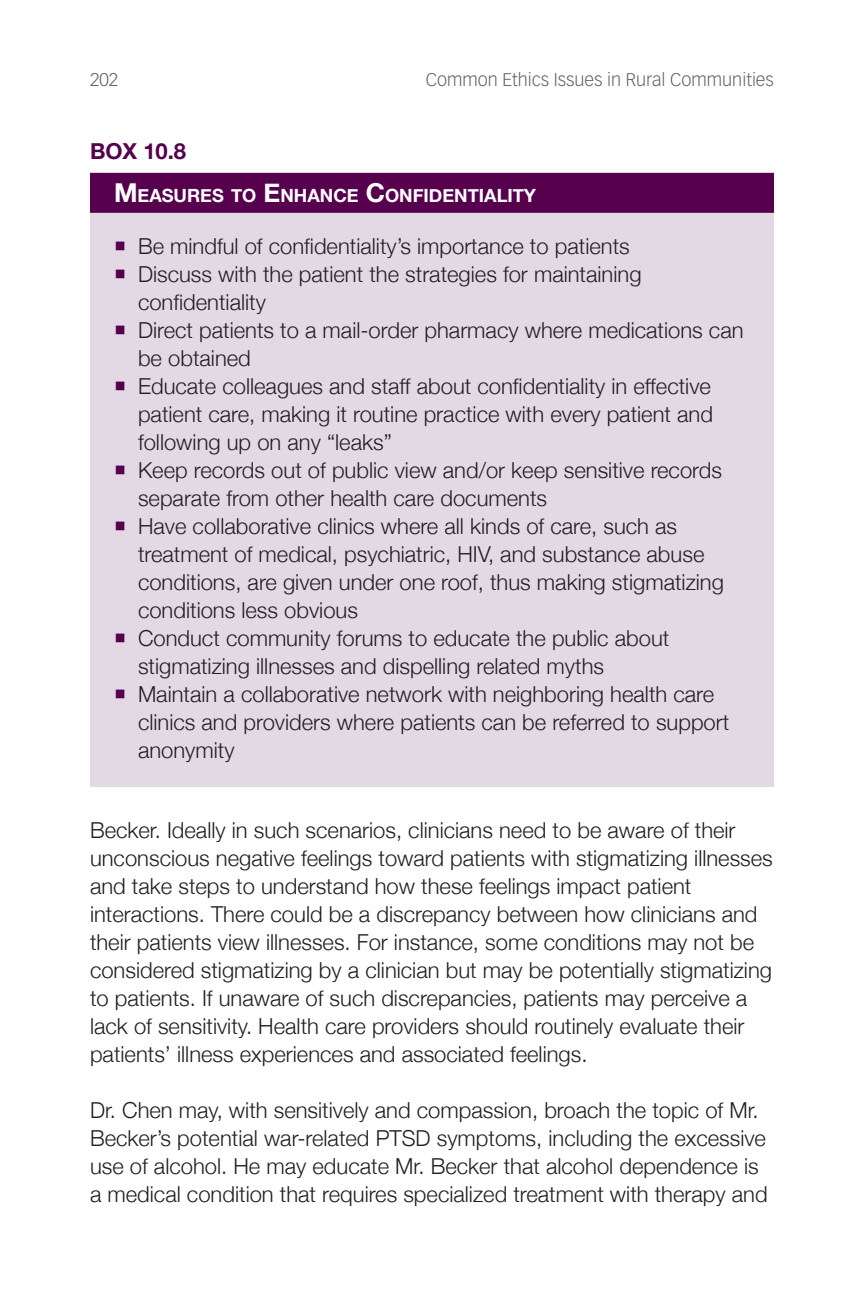
<style>
.page{position:relative;width:864px;height:1296px;background:#fff}
.page>*{position:absolute;margin:0;border:0;box-sizing:border-box;transform-origin:0 0}
.ethics_text{font:300 22px/28px "Helvetica Neue";color:#231f20}
.ethics_box_bullet{font:300 22px/28px "Helvetica Neue";color:#231f20}
.ethics_box_bullet__f{font:300 22px "Helvetica Neue";color:#231f20}
.ethics_category{font:700 22px "Helvetica Neue";color:#56004e}
.ethics_box_header{font:700 18.2px "Helvetica Neue";color:#fff}
.t1{font:300 18px "Vectora LT Std";color:#636366}
.s1{font-size:26px}
</style>
<div class="page">
<div style="left:90px;top:177px;width:684px;height:609px;background:#e3d9e4"></div>
<div style="left:90px;top:173px;width:684px;height:40px;background:#56004e"></div>
<p class="t1" style="left:90px;top:69px;width:30px">202</p>
<p class="t1" style="left:426px;top:69px;width:350px">Common Ethics Issues in Rural Communities</p>
<p class="ethics_category" style="left:90px;top:138px;width:98px">Box 10.8</p>
<p class="ethics_box_header" style="left:114px;top:185px;width:424px"><span class="s1">M</span> EASURES TO <span class="s1">E</span>NHANCE <span class="s1">C</span>ONFIDENTIALITY</p>
<p class="ethics_box_bullet__f" style="left:138px;top:233px;width:493px">Be mindful of confidentiality’s importance to patients</p>
<p class="ethics_box_bullet" style="left:138px;top:260px;width:505px">Discuss with the patient the strategies for maintaining confidentiality</p>
<p class="ethics_box_bullet" style="left:138px;top:316px;width:607px">Direct patients to a mail-order pharmacy where medications can be obtained</p>
<p class="ethics_box_bullet" style="left:138px;top:372px;width:577px;text-align:justify">Educate colleagues and staff about confidentiality in effective patient care, making it routine practice with every patient and following up on any “leaks”</p>
<p class="ethics_box_bullet" style="left:138px;top:456px;width:586px">Keep records out of public view and/or keep sensitive records separate from other health care documents</p>
<p class="ethics_box_bullet" style="left:138px;top:512px;width:587px">Have collaborative clinics where all kinds of care, such as treatment of medical, psychiatric, HIV, and substance abuse conditions, are given under one roof, thus making stigmatizing conditions less obvious</p>
<p class="ethics_box_bullet" style="left:138px;top:624px;width:533px">Conduct community forums to educate the public about stigmatizing illnesses and dispelling related myths</p>
<p class="ethics_box_bullet" style="left:138px;top:680px;width:593px">Maintain a collaborative network with neighboring health care clinics and providers where patients can be referred to support anonymity</p>
<p class="ethics_text" style="left:90px;top:816px;width:684px">Becker. Ideally in such scenarios, clinicians need to be aware of their unconscious negative feelings toward patients with stigmatizing illnesses and take steps to understand how these feelings impact patient interactions. There could be a discrepancy between how clinicians and their patients view illnesses. For instance, some conditions may not be considered stigmatizing by a clinician but may be potentially stigmatizing to patients. If unaware of such discrepancies, patients may perceive a lack of sensitivity. Health care providers should routinely evaluate their patients’ illness experiences and associated feelings.</p>
<p class="ethics_text" style="left:90px;top:1096px;width:679px">Dr. Chen may, with sensitively and compassion, broach the topic of Mr.<br>Becker’s potential war-related PTSD symptoms, including the excessive use of alcohol. He may educate Mr. Becker that alcohol dependence is a medical condition that requires specialized treatment with therapy and</p>
</div>
